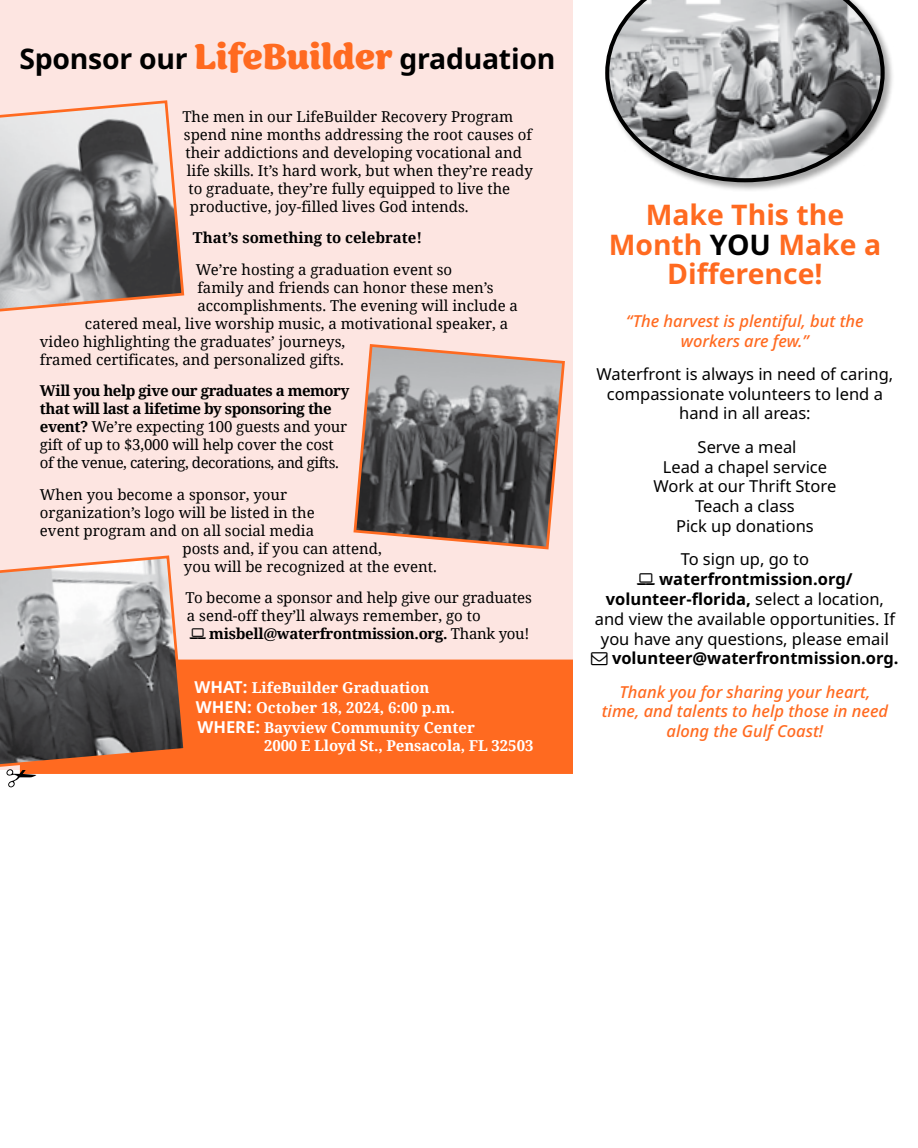
<style>
.page{position:relative;width:918px;height:1148px;background:#fff}
.page>*{position:absolute;margin:0;border:0;box-sizing:border-box;transform-origin:0 0}
.t1{font:700 28.35px/29.7px "Noto Sans";color:#ff6a20;text-align:center}
.t2{font:700 28.35px "Noto Sans";letter-spacing:-.01em;color:#000}
.t3{font:16.5px/19.8px "Noto Sans";color:#000;text-align:center}
.t4{font:italic 500 16.5px/19.8px "Noto Sans";color:#ff6a20;text-align:center}
.t5{font:700 16.5px "Noto Sans";color:#000}
.t6{font:15px/18px "Noto Serif";color:#000}
.t7{font:700 15px/19.8px "Noto Serif";color:#fff}
.t8{font:700 15px "Noto Serif";letter-spacing:-.02em;color:#000}
.t9{font:700 15px "Noto Serif";color:#000}
.s1{font-family:"Sirenia";font-size:40.95px;color:#ff6a20}
.s2{font-weight:700}
.s3{font-weight:400}
.s4{font-family:"Noto Sans";font-size:16.5px}
.s5{color:#000}
</style>
<div class="page">
<div style="left:0;top:0;width:573px;height:769px;background:#fde5e1"></div>
<div style="left:20px;top:659px;width:553px;height:115px;background:#ff6a20;border:2px solid #ff6a20"></div>
<svg style="left:0;top:100px;width:185px;height:212px;background:#a79f9d"></svg>
<svg style="left:353px;top:344px;width:212px;height:206px;background:#847a78"></svg>
<div style="left:605px;top:0;width:289px;height:191px;background:#000;opacity:.35"></div>
<svg style="left:605px;top:0;width:280px;height:182px;background:#a5a6a7"></svg>
<svg style="left:0;top:555px;width:206px;height:232px"></svg>
<h1 class="t2" style="left:20px;top:43px;width:537px">Sponsor our <span class="s1">LifeBuilder</span> graduation</h1>
<p class="t6" style="left:182px;top:107px;width:332px">The men in our LifeBuilder Recovery Program</p>
<p class="t6" style="left:184px;top:125px;width:350px">spend nine months addressing the root causes of</p>
<p class="t6" style="left:185px;top:143px;width:338px">their addictions and developing vocational and</p>
<p class="t6" style="left:187px;top:161px;width:347px">life skills. It’s hard work, but when they’re ready</p>
<p class="t6" style="left:188px;top:179px;width:323px">to graduate, they’re fully equipped to live the</p>
<p class="t6" style="left:190px;top:197px;width:280px">productive, joy-filled lives God intends.</p>
<p class="t9" style="left:193px;top:227px;width:231px">That’s something to celebrate!</p>
<p class="t6" style="left:196px;top:260px;width:258px">We’re hosting a graduation event so</p>
<p class="t6" style="left:197px;top:278px;width:298px">family and friends can honor these men’s</p>
<p class="t6" style="left:197px;top:296px;width:322px">accomplishments. The evening will include a</p>
<p class="t6" style="left:85px;top:314px;width:425px">catered meal, live worship music, a motivational speaker, a</p>
<p class="t6" style="left:40px;top:332px;width:307px">video highlighting the graduates’ journeys,</p>
<p class="t6" style="left:40px;top:350px;width:306px">framed certificates, and personalized gifts.</p>
<p class="t6" style="left:40px;top:381px;width:311px"><span class="s2">Will you help give our graduates a memory that will last a lifetime by sponsoring the event?</span> We’re expecting 100 guests and your gift of up to $3,000 will help cover the cost of the venue, catering, decorations, and gifts.</p>
<p class="t6" style="left:40px;top:485px;width:249px">When you become a sponsor, your</p>
<p class="t6" style="left:40px;top:503px;width:276px">organization’s logo will be listed in the</p>
<p class="t6" style="left:40px;top:521px;width:276px">event program and on all social media</p>
<p class="t6" style="left:182px;top:539px;width:201px">posts and, if you can attend,</p>
<p class="t6" style="left:184px;top:557px;width:254px">you will be recognized at the event.</p>
<p class="t6" style="left:185px;top:588px;width:348px">To become a sponsor and help give our graduates a send-off they’ll always remember, go to</p>
<p class="t8" style="left:209px;top:623px;width:322px">misbell@waterfrontmission.org. <span class="s3">Thank you!</span></p>
<p class="t7" style="left:194px;top:677px;width:282px"><span class="s4">WHAT:</span> LifeBuilder Graduation<br><span class="s4">WHEN:</span> October 18, 2024, 6:00 p.m.<br><span class="s4">WHERE:</span> Bayview Community Center</p>
<p class="t7" style="left:264px;top:735px;width:271px">2000 E Lloyd St., Pensacola, FL 32503</p>
<h1 class="t1" style="left:609px;top:200px;width:274px">Make This the<br>Month <span class="s5">YOU</span> Make a<br>Difference!</h1>
<p class="t4" style="left:626px;top:311px;width:239px">“The harvest is plentiful, but the workers are few.”</p>
<p class="t3" style="left:597px;top:364px;width:298px">Waterfront is always in need of caring, compassionate volunteers to lend a hand in all areas:</p>
<p class="t3" style="left:654px;top:437px;width:184px">Serve a meal<br>Lead a chapel service<br>Work at our Thrift Store<br>Teach a class<br>Pick up donations</p>
<p class="t3" style="left:681px;top:549px;width:130px">To sign up, go to</p>
<p class="t5" style="left:659px;top:570px;width:195px">waterfrontmission.org/</p>
<p class="t5" style="left:606px;top:589px;width:280px">volunteer-florida, <span class="s3">select a location,</span></p>
<p class="t3" style="left:595px;top:609px;width:302px">and view the available opportunities. If</p>
<p class="t3" style="left:601px;top:629px;width:290px">you have any questions, please email</p>
<p class="t5" style="left:612px;top:649px;width:288px">volunteer@waterfrontmission.org.</p>
<p class="t4" style="left:602px;top:682px;width:288px">Thank you for sharing your heart, time, and talents to help those in need along the Gulf Coast!</p>
</div>
